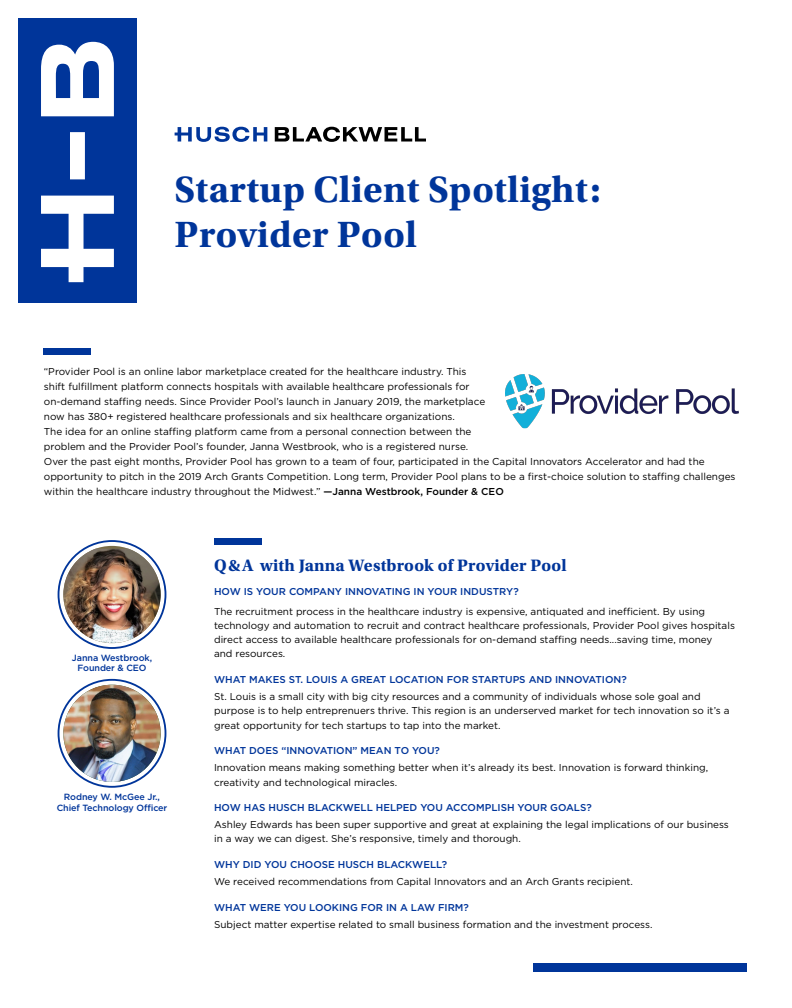
<style>
.page{position:relative;width:792px;height:1008px;background:#fff}
.page>*{position:absolute;margin:0;border:0;box-sizing:border-box;transform-origin:0 0}
.t1{font:700 38.5px/44.5px "Utopia Std";letter-spacing:.01em;color:#00359a}
.t2{font:700 17.4px "Utopia Std";letter-spacing:.01em;color:#00359a}
.t3{font:10px/15px "Gotham";color:#000}
.t4{font:9.95px/14.3px "Gotham";color:#000}
.t5{font:500 9.95px "Gotham";color:#00359a}
.t6{font:500 9px/10.5px "Gotham";letter-spacing:-.01em;color:#00359a;text-align:center}
.s1{font-weight:500}
</style>
<div class="page">
<img style="left:505px;top:375px;width:234px;height:54px">
<svg style="left:59px;top:541px;width:107px;height:107px"></svg>
<div style="left:58px;top:540px;width:108px;height:109px;border:2px solid #00359a;border-radius:50%"></div>
<img style="left:63px;top:549px;width:98px;height:94px">
<svg style="left:59px;top:680px;width:107px;height:107px"></svg>
<div style="left:58px;top:679px;width:108px;height:109px;border:2px solid #00359a;border-radius:50%"></div>
<img style="left:63px;top:685px;width:98px;height:97px;border-radius:49px">
<div style="left:533px;top:964px;width:214px;height:8px;background:#00359a"></div>
<div style="left:44px;top:348px;width:47px;height:7px;background:#00359a"></div>
<div style="left:214px;top:539px;width:47px;height:6px;background:#00359a"></div>
<svg style="left:175px;top:127px;width:92px;height:15px"></svg>
<svg style="left:275px;top:127px;width:151px;height:15px"></svg>
<div style="left:18px;top:19px;width:119px;height:284px;background:#00359a"></div>
<svg style="left:41px;top:196px;width:73px;height:86px"></svg>
<div style="left:70px;top:132px;width:15px;height:47px;background:#fff"></div>
<svg style="left:41px;top:42px;width:73px;height:74px"></svg>
<h1 class="t1" style="left:175px;top:168px;width:428px">Startup Client Spotlight:<br>Provider Pool</h1>
<p class="t3" style="left:44px;top:364px;width:693px">“Provider Pool is an online labor marketplace created for the healthcare industry. This<br>shift fulfillment platform connects hospitals with available healthcare professionals for<br>on-demand staffing needs. Since Provider Pool’s launch in January 2019, the marketplace<br>now has 380+ registered healthcare professionals and six healthcare organizations.<br>The idea for an online staffing platform came from a personal connection between the<br>problem and the Provider Pool’s founder, Janna Westbrook, who is a registered nurse.<br>Over the past eight months, Provider Pool has grown to a team of four, participated in the Capital Innovators Accelerator and had the opportunity to pitch in the 2019 Arch Grants Competition. Long term, Provider Pool plans to be a first-choice solution to staffing challenges within the healthcare industry throughout the Midwest.” <span class="s1">—Janna Westbrook, Founder &amp; CEO</span></p>
<p class="t6" style="left:72px;top:652px;width:82px">Janna Westbrook,<br>Founder &amp; CEO</p>
<p class="t6" style="left:57px;top:792px;width:112px">Rodney W. McGee Jr.,<br>Chief Technology Officer</p>
<h2 class="t2" style="left:214px;top:555px;width:354px">Q&amp;A with Janna Westbrook of Provider Pool</h2>
<p class="t5" style="left:214px;top:585px;width:306px">HOW IS YOUR COMPANY INNOVATING IN YOUR INDUSTRY?</p>
<p class="t4" style="left:214px;top:604px;width:522px">The recruitment process in the healthcare industry is expensive, antiquated and inefficient. By using technology and automation to recruit and contract healthcare professionals, Provider Pool gives hospitals direct access to available healthcare professionals for on-demand staffing needs...saving time, money<br>and resources.</p>
<p class="t5" style="left:214px;top:673px;width:414px">WHAT MAKES ST. LOUIS A GREAT LOCATION FOR STARTUPS AND INNOVATION?</p>
<p class="t4" style="left:214px;top:689px;width:517px">St. Louis is a small city with big city resources and a community of individuals whose sole goal and purpose is to help entreprenuers thrive. This region is an underserved market for tech innovation so it’s a great opportunity for tech startups to tap into the market.</p>
<p class="t5" style="left:214px;top:744px;width:227px">WHAT DOES “INNOVATION” MEAN TO YOU?</p>
<p class="t4" style="left:214px;top:761px;width:496px">Innovation means making something better when it’s already its best. Innovation is forward thinking, creativity and technological miracles.</p>
<p class="t5" style="left:214px;top:801px;width:379px">HOW HAS HUSCH BLACKWELL HELPED YOU ACCOMPLISH YOUR GOALS?</p>
<p class="t4" style="left:214px;top:817px;width:516px">Ashley Edwards has been super supportive and great at explaining the legal implications of our business in a way we can digest. She’s responsive, timely and thorough.</p>
<p class="t5" style="left:214px;top:858px;width:235px">WHY DID YOU CHOOSE HUSCH BLACKWELL?</p>
<p class="t4" style="left:214px;top:874px;width:420px">We received recommendations from Capital Innovators and an Arch Grants recipient.</p>
<p class="t5" style="left:214px;top:901px;width:256px">WHAT WERE YOU LOOKING FOR IN A LAW FIRM?</p>
<p class="t4" style="left:214px;top:917px;width:440px">Subject matter expertise related to small business formation and the investment process.</p>
</div>
